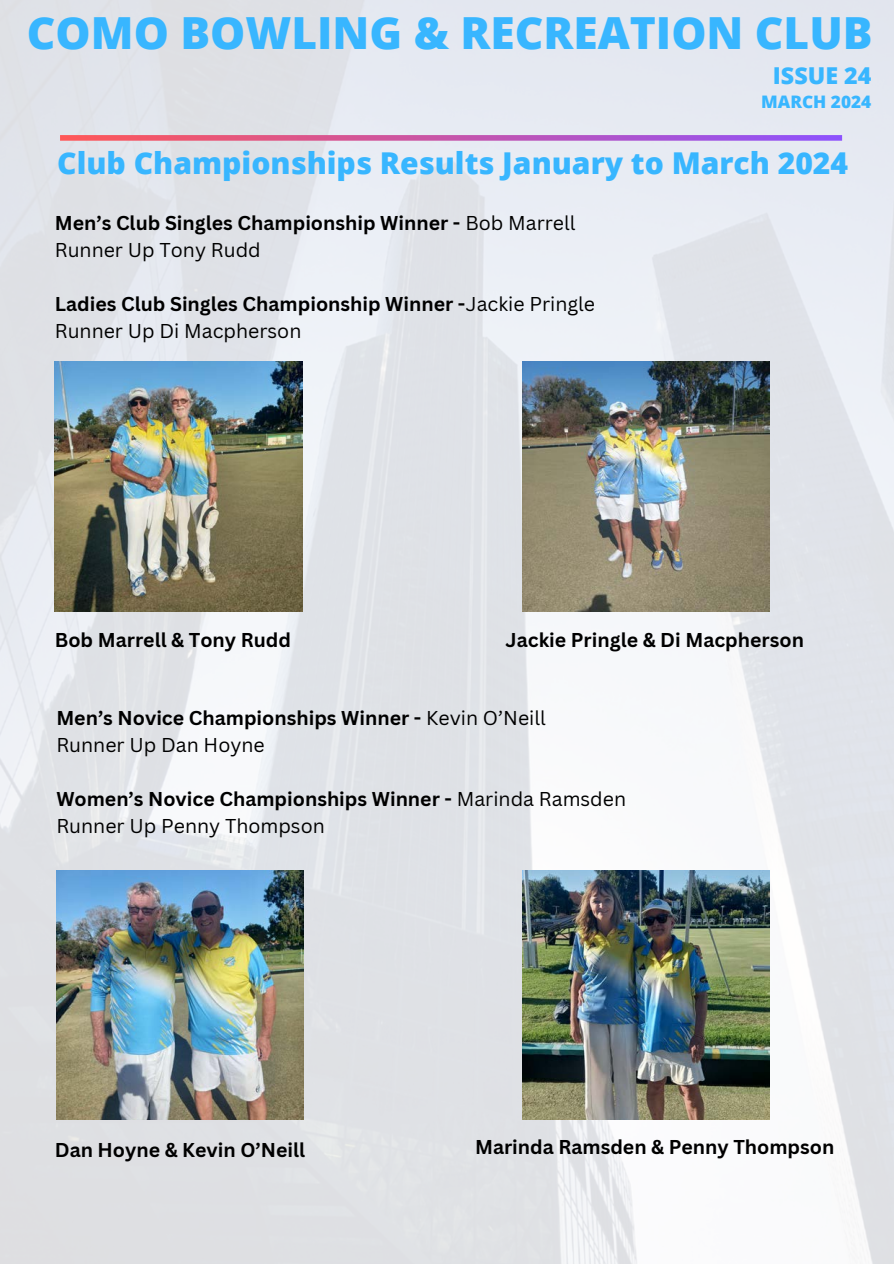
<style>
.page{position:relative;width:894px;height:1264px;background:#fff}
.page>*{position:absolute;margin:0;border:0;box-sizing:border-box;transform-origin:0 0}
.t1{font:800 44.25px "Open Sans";color:#38b6ff}
.t2{font:800 30px "Open Sans";color:#38b6ff}
.t3{font:800 23.25px "Open Sans";color:#38b6ff}
.t4{font:700 19.5px/27px "Canva Sans";color:#000}
.t5{font:19.5px/27px "Canva Sans";color:#000}
.t6{font:800 17.25px "Open Sans";color:#38b6ff}
.s1{font-weight:400}
.s2{font-weight:700}
</style>
<div class="page">
<img style="left:0;top:0;width:893px;height:1263px">
<svg style="left:60px;top:135px;width:781px;height:6px;background:#c75dae"></svg>
<img style="left:55px;top:361px;width:247px;height:250px">
<img style="left:522px;top:361px;width:247px;height:250px">
<img style="left:56px;top:870px;width:248px;height:249px">
<img style="left:522px;top:870px;width:247px;height:249px">
<h1 class="t1" style="left:27px;top:1px;width:847px">COMO BOWLING &amp; RECREATION CLUB</h1>
<h3 class="t3" style="left:772px;top:59px;width:100px">ISSUE 24</h3>
<p class="t6" style="left:761px;top:89px;width:112px">MARCH 2024</p>
<h2 class="t2" style="left:57px;top:142px;width:792px">Club Championships Results January to March 2024</h2>
<h4 class="t4" style="left:55px;top:208px;width:522px">Men’s Club Singles Championship Winner - <span class="s1">Bob Marrell<br>Runner Up Tony Rudd</span></h4>
<h4 class="t4" style="left:55px;top:289px;width:541px">Ladies Club Singles Championship Winner -<span class="s1">Jackie Pringle<br>Runner Up Di Macpherson</span></h4>
<h5 class="t4" style="left:55px;top:625px;width:238px">Bob Marrell &amp; Tony Rudd</h5>
<h5 class="t4" style="left:505px;top:625px;width:300px">Jackie Pringle &amp; Di Macpherson</h5>
<h5 class="t4" style="left:56px;top:703px;width:491px">Men’s Novice Championships Winner - <span class="s1">Kevin O’Neill<br>Runner Up Dan Hoyne</span></h5>
<h5 class="t5" style="left:56px;top:784px;width:571px"><span class="s2">Women’s Novice Championships Winner -</span> Marinda Ramsden<br>Runner Up Penny Thompson</h5>
<h4 class="t4" style="left:55px;top:1136px;width:252px">Dan Hoyne &amp; Kevin O’Neill</h4>
<h4 class="t4" style="left:475px;top:1132px;width:361px">Marinda Ramsden &amp; Penny Thompson</h4>
</div>
